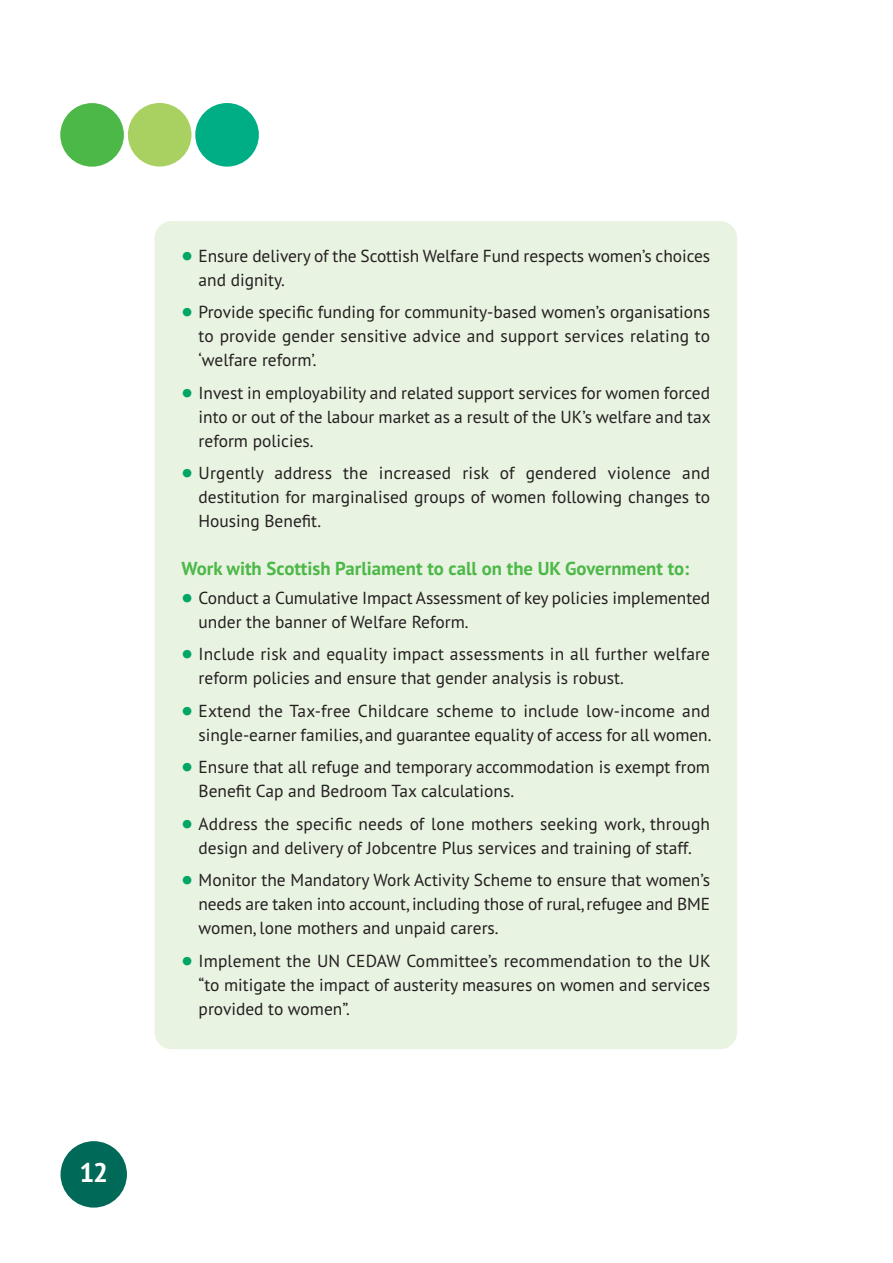
<style>
.page{position:relative;width:893px;height:1263px;background:#fff}
.page>*{position:absolute;margin:0;border:0;box-sizing:border-box;transform-origin:0 0}
.t1{font:700 condensed 27px "PT Sans";color:#fff;scale:1.15 1}
.t2{font:700 18.75px "PT Sans";color:#4cb848}
.t3{font:17.4px/24px "PT Sans";color:#231f20;text-align:justify}
.s1{font-family:"Tahoma";font-weight:700;font-size:18px;color:#00a665}
</style>
<div class="page">
<div style="left:61px;top:1141px;width:66px;height:66px;background:#006957;border-radius:50%"></div>
<div style="left:60px;top:103px;width:64px;height:64px;background:#4cb848;border-radius:50%"></div>
<div style="left:195px;top:103px;width:64px;height:64px;background:#00ae85;border-radius:50%"></div>
<div style="left:128px;top:103px;width:63px;height:64px;background:#a8d161;border-radius:50%"></div>
<div style="left:155px;top:221px;width:582px;height:828px;background:#e9f3e1;border-radius:17px"></div>
<h1 class="t1" style="left:79px;top:1155px;width:26px">12</h1>
<p class="t3" style="left:199px;top:243px;width:513px;text-indent:-17px"><span class="s1">•</span> Ensure delivery of the Scottish Welfare Fund respects women’s choices and dignity.</p>
<p class="t3" style="left:199px;top:300px;width:513px;text-indent:-17px"><span class="s1">•</span> Provide specific funding for community-based women’s organisations to provide gender sensitive advice and support services relating to ‘welfare reform’.</p>
<p class="t3" style="left:199px;top:380px;width:514px;text-indent:-17px"><span class="s1">•</span> Invest in employability and related support services for women forced into or out of the labour market as a result of the UK’s welfare and tax reform policies.</p>
<p class="t3" style="left:199px;top:461px;width:513px;text-indent:-17px"><span class="s1">•</span> Urgently address the increased risk of gendered violence and destitution for marginalised groups of women following changes to Housing Benefit.</p>
<p class="t2" style="left:182px;top:556px;width:509px">Work with Scottish Parliament to call on the UK Government to:</p>
<p class="t3" style="left:199px;top:585px;width:513px;text-indent:-17px"><span class="s1">•</span> Conduct a Cumulative Impact Assessment of key policies implemented under the banner of Welfare Reform.</p>
<p class="t3" style="left:199px;top:642px;width:513px;text-indent:-17px"><span class="s1">•</span> Include risk and equality impact assessments in all further welfare reform policies and ensure that gender analysis is robust.</p>
<p class="t3" style="left:182px;top:698px;width:531px;text-align:right"><span class="s1">•</span> Extend the Tax-free Childcare scheme to include low-income and single-earner families, and guarantee equality of access for all women.</p>
<p class="t3" style="left:199px;top:755px;width:513px;text-indent:-17px"><span class="s1">•</span> Ensure that all refuge and temporary accommodation is exempt from<br>Benefit Cap and Bedroom Tax calculations.</p>
<p class="t3" style="left:182px;top:811px;width:530px;text-align:center"><span class="s1">•</span> Address the specific needs of lone mothers seeking work, through design and delivery of Jobcentre Plus services and training of staff.</p>
<p class="t3" style="left:199px;top:868px;width:513px;text-indent:-17px"><span class="s1">•</span> Monitor the Mandatory Work Activity Scheme to ensure that women’s needs are taken into account, including those of rural,refugee and BME women, lone mothers and unpaid carers.</p>
<p class="t3" style="left:199px;top:948px;width:514px;text-indent:-17px"><span class="s1">•</span> Implement the UN CEDAW Committee’s recommendation to the UK “to mitigate the impact of austerity measures on women and services provided to women”.</p>
</div>
